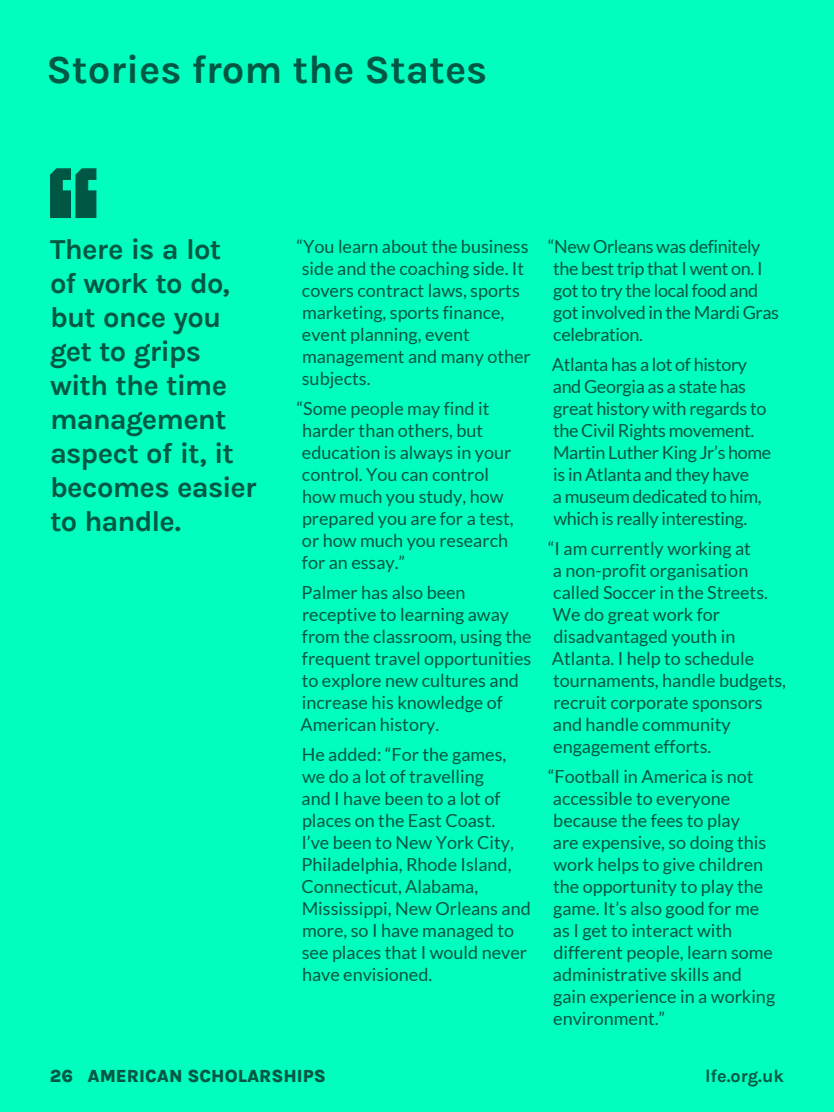
<style>
.page{position:relative;width:834px;height:1112px;background:#00ffbe}
.page>*{position:absolute;margin:0;border:0;box-sizing:border-box;transform-origin:0 0}
.t1{font:700 40px "Karla";color:#005743}
.t2{font:700 29px/34px "Karla";letter-spacing:-.025em;color:#005743}
.t3{font:18px/22px "Lato";color:#005743}
.t4{font:18px/22px "Lato";letter-spacing:-.02em;color:#005743}
.t5{font:800 18px "Karla";color:#005743}
.t6{font:700 18px "Karla";color:#005743}
</style>
<div class="page">
<svg style="left:50px;top:168px;width:46px;height:50px"></svg>
<h1 class="t1" style="left:46px;top:43px;width:442px">Stories from the States</h1>
<h2 class="t2" style="left:50px;top:231px;width:208px">There is a lot<br>of work to do, but once you get to grips with the time management aspect of it, it becomes easier to handle.</h2>
<p class="t3" style="left:297px;top:235px;width:236px">“You learn about the business side and the coaching side. It covers contract laws, sports marketing, sports finance, event planning, event management and many other subjects.</p>
<p class="t3" style="left:297px;top:397px;width:219px">“Some people may find it harder than others, but education is always in your control. You can control how much you study, how prepared you are for a test, or how much you research for an essay.”</p>
<p class="t3" style="left:301px;top:581px;width:232px">Palmer has also been receptive to learning away from the classroom, using the frequent travel opportunities to explore new cultures and increase his knowledge of<br>American history.</p>
<p class="t3" style="left:301px;top:743px;width:231px">He added: “For the games, we do a lot of travelling<br>and I have been to a lot of places on the East Coast.<br>I’ve been to New York City,<br>Philadelphia, Rhode Island,<br>Connecticut, Alabama,<br>Mississippi, New Orleans and more, so I have managed to see places that I would never have envisioned.</p>
<p class="t4" style="left:548px;top:235px;width:233px">“New Orleans was definitely the best trip that I went on. I got to try the local food and got involved in the Mardi Gras celebration.</p>
<p class="t4" style="left:552px;top:353px;width:221px">Atlanta has a lot of history and Georgia as a state has great history with regards to the Civil Rights movement.<br>Martin Luther King Jr’s home is in Atlanta and they have<br>a museum dedicated to him, which is really interesting.</p>
<p class="t3" style="left:548px;top:537px;width:240px">“I am currently working at<br>a non-profit organisation called Soccer in the Streets.<br>We do great work for disadvantaged youth in<br>Atlanta. I help to schedule tournaments, handle budgets, recruit corporate sponsors and handle community engagement efforts.</p>
<p class="t3" style="left:548px;top:765px;width:229px">“Football in America is not accessible to everyone because the fees to play<br>are expensive, so doing this work helps to give children the opportunity to play the game. It’s also good for me as I get to interact with different people, learn some administrative skills and<br>gain experience in a working environment.”</p>
<p class="t5" style="left:50px;top:1063px;width:277px">26 AMERICAN SCHOLARSHIPS</p>
<p class="t6" style="left:705px;top:1064px;width:80px">lfe.org.uk</p>
</div>
